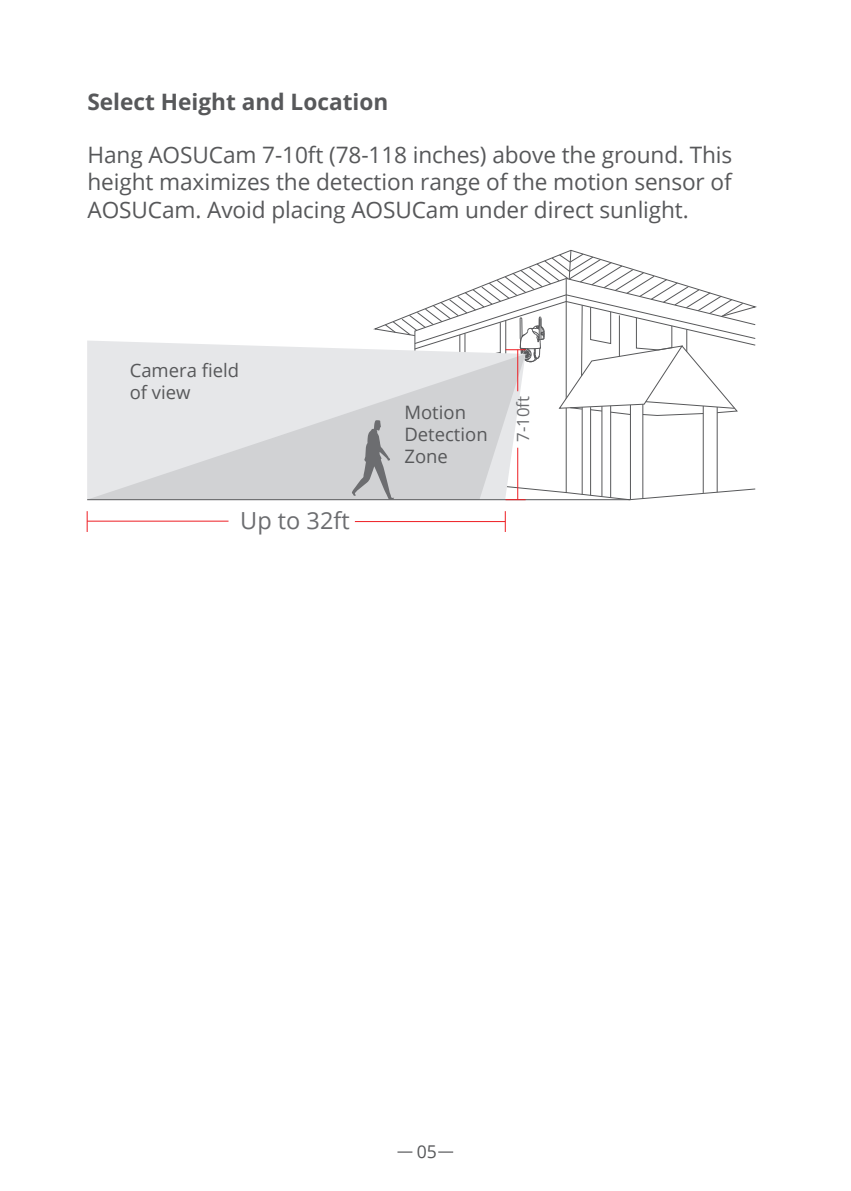
<style>
.page{position:relative;width:851px;height:1191px;background:#fff}
.page>*{position:absolute;margin:0;border:0;box-sizing:border-box;transform-origin:0 0}
.t1{font:23.4px "Open Sans";color:#6c6d70}
.t2{font:22.5px/27.6px "Open Sans";letter-spacing:-.005em;color:#57585a;text-align:justify}
.t3{font:700 22.5px "Open Sans";color:#57585a}
.t4{font:18.6px/22.2px "Open Sans";color:#57585a}
.t5{font:17.7px "Open Sans";color:#57585a}
.t6{font:16.8px "Open Sans";color:#6c6d70}
</style>
<div class="page">
<svg style="left:397px;top:1151px;width:15px;height:1px"></svg>
<svg style="left:438px;top:1151px;width:15px;height:1px"></svg>
<svg style="left:87px;top:340px;width:250px;height:14px;fill:#e6e7e9"></svg>
<svg style="left:87px;top:354px;width:250px;height:145px;background:#e0e1e3"></svg>
<hr style="left:87px;top:499px;width:543px;height:1px;background:#57585a">
<svg style="left:87px;top:511px;width:1px;height:21px"></svg>
<svg style="left:504px;top:511px;width:1px;height:21px"></svg>
<hr style="left:87px;top:520px;width:141px;height:1px;background:#ee1d23">
<hr style="left:355px;top:521px;width:150px;height:1px;background:#ee1d23">
<svg style="left:337px;top:250px;width:420px;height:250px"></svg>
<p class="t3" style="left:87px;top:86px;width:302px">Select Height and Location</p>
<p class="t2" style="left:87px;top:140px;width:646px">Hang AOSUCam 7-10ft (78-118 inches) above the ground. This height maximizes the detection range of the motion sensor of AOSUCam. Avoid placing AOSUCam under direct sunlight.</p>
<p class="t4" style="left:130px;top:359px;width:111px">Camera field of view</p>
<p class="t1" style="left:240px;top:504px;width:111px">Up to 32ft</p>
<p class="t4" style="left:404px;top:400px;width:85px">Motion<br>Detection<br>Zone</p>
<p class="t6" style="left:511px;top:442px;width:47px;rotate:-90deg">7-10ft</p>
<p class="t5" style="left:417px;top:1139px;width:22px">05</p>
</div>
